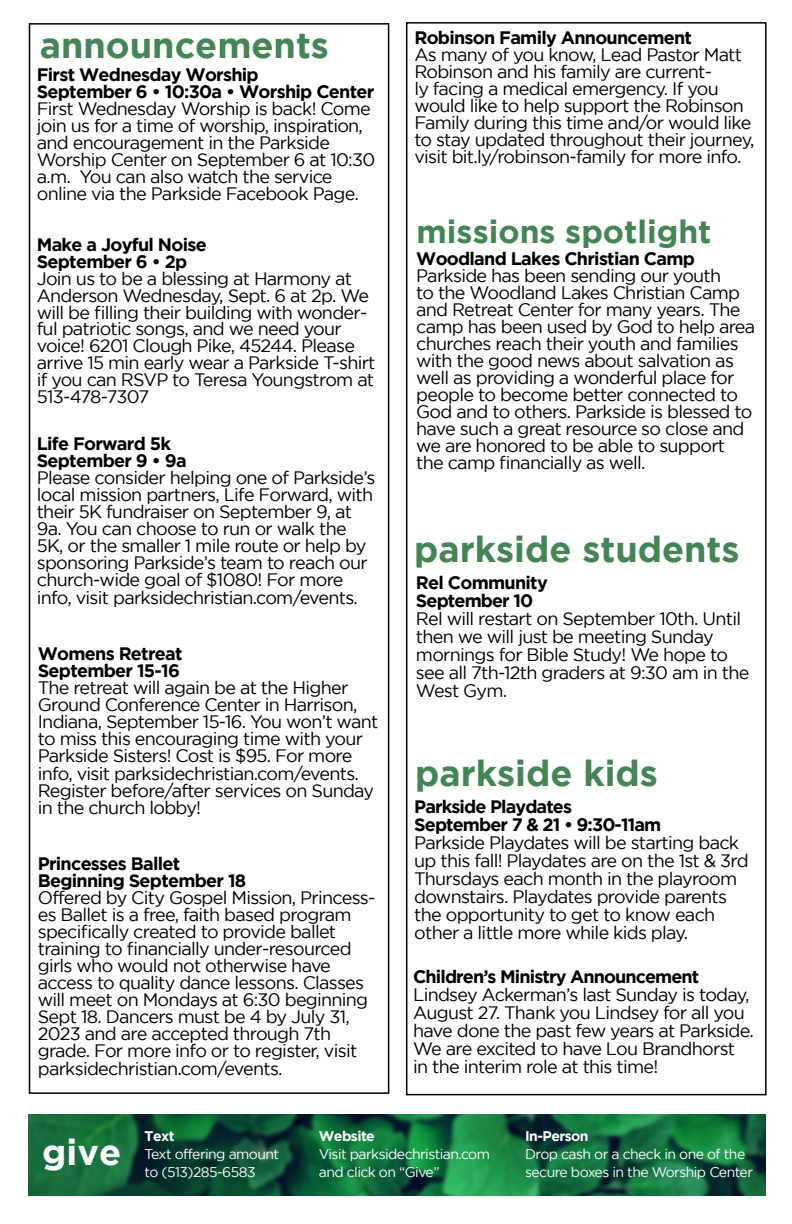
<style>
.page{position:relative;width:792px;height:1224px;background:#fff}
.page>*{position:absolute;margin:0;border:0;box-sizing:border-box;transform-origin:0 0}
.t1{font:700 36px "Gotham";color:#448555}
.t2{font:700 36px "Gotham";color:#fff}
.t3{font:700 32px "Gotham";color:#448555}
.t4{font:18px/17px "Gotham";letter-spacing:-.04em;color:#000}
.t5{font:700 18px/17px "Gotham";letter-spacing:-.04em;color:#000}
.t6{font:14px/18px "Gotham";letter-spacing:-.04em;color:#fff}
.t7{font:700 14px "Gotham";letter-spacing:-.04em;color:#fff}
</style>
<div class="page">
<img style="left:29px;top:1114px;width:736px;height:82px">
<div style="left:29px;top:23px;width:360px;height:1071px;border:2px solid #000"></div>
<div style="left:406px;top:22px;width:361px;height:1073px;border:2px solid #000"></div>
<h1 class="t1" style="left:40px;top:24px;width:291px">announcements</h1>
<p class="t5" style="left:37px;top:65px;width:339px">First Wednesday Worship<br>September 6 • 10:30a • Worship Center</p>
<p class="t4" style="left:37px;top:99px;width:340px">First Wednesday Worship is back! Come join us for a time of worship, inspiration, and encouragement in the Parkside Worship Center on September 6 at 10:30 a.m. You can also watch the service online via the Parkside Facebook Page.</p>
<p class="t5" style="left:37px;top:235px;width:171px">Make a Joyful Noise<br>September 6 • 2p</p>
<p class="t4" style="left:37px;top:269px;width:340px">Join us to be a blessing at Harmony at Anderson Wednesday, Sept. 6 at 2p. We will be filling their building with wonder&shy;ful patriotic songs, and we need your voice! 6201 Clough Pike, 45244. Please arrive 15 min early wear a Parkside T-shirt if you can RSVP to Teresa Youngstrom at 513-478-7307</p>
<p class="t5" style="left:37px;top:435px;width:151px">Life Forward 5k<br>September 9 • 9a</p>
<p class="t4" style="left:37px;top:469px;width:340px">Please consider helping one of Parkside’s local mission partners, Life Forward, with their 5K fundraiser on September 9, at 9a. You can choose to run or walk the 5K, or the smaller 1 mile route or help by sponsoring Parkside’s team to reach our church-wide goal of $1080! For more info, visit parksidechristian.com/events.</p>
<p class="t5" style="left:38px;top:645px;width:146px">Womens Retreat<br>September 15-16</p>
<p class="t4" style="left:38px;top:679px;width:342px">The retreat will again be at the Higher Ground Conference Center in Harrison, Indiana, September 15-16. You won’t want to miss this encouraging time with your Parkside Sisters! Cost is $95. For more info, visit parksidechristian.com/events.<br>Register before/after services on Sunday in the church lobby!</p>
<p class="t5" style="left:38px;top:854px;width:210px">Princesses Ballet<br>Beginning September 18</p>
<p class="t4" style="left:38px;top:889px;width:339px">Offered by City Gospel Mission, Princess&shy;es Ballet is a free, faith based program specifically created to provide ballet training to financially under-resourced girls who would not otherwise have access to quality dance lessons. Classes will meet on Mondays at 6:30 beginning Sept 18. Dancers must be 4 by July 31, 2023 and are accepted through 7th grade. For more info or to register, visit parksidechristian.com/events.</p>
<p class="t5" style="left:414px;top:29px;width:279px">Robinson Family Announcement</p>
<p class="t4" style="left:414px;top:46px;width:342px">As many of you know, Lead Pastor Matt Robinson and his family are current-<br>ly facing a medical emergency. If you would like to help support the Robinson Family during this time and/or would like to stay updated throughout their journey, visit bit.ly/robinson-family for more info.</p>
<h2 class="t3" style="left:417px;top:213px;width:297px">missions spotlight</h2>
<p class="t5" style="left:416px;top:249px;width:280px">Woodland Lakes Christian Camp</p>
<p class="t4" style="left:416px;top:267px;width:341px">Parkside has been sending our youth<br>to the Woodland Lakes Christian Camp and Retreat Center for many years. The camp has been used by God to help area churches reach their youth and families with the good news about salvation as well as providing a wonderful place for people to become better connected to God and to others. Parkside is blessed to have such a great resource so close and we are honored to be able to support the camp financially as well.</p>
<h1 class="t1" style="left:414px;top:528px;width:327px">parkside students</h1>
<p class="t5" style="left:416px;top:573px;width:133px;line-height:18px">Rel Community<br>September 10</p>
<p class="t4" style="left:416px;top:610px;width:335px;line-height:18px">Rel will restart on September 10th. Until then we will just be meeting Sunday mornings for Bible Study! We hope to see all 7th-12th graders at 9:30 am in the<br>West Gym.</p>
<h1 class="t1" style="left:415px;top:752px;width:244px">parkside kids</h1>
<p class="t5" style="left:414px;top:798px;width:249px;line-height:18px">Parkside Playdates<br>September 7 &amp; 21 • 9:30-11am</p>
<p class="t4" style="left:414px;top:834px;width:336px;line-height:18px">Parkside Playdates will be starting back up this fall! Playdates are on the 1st &amp; 3rd Thursdays each month in the playroom downstairs. Playdates provide parents the opportunity to get to know each other a little more while kids play.</p>
<p class="t5" style="left:413px;top:967px;width:288px">Children’s Ministry Announcement</p>
<p class="t4" style="left:413px;top:985px;width:342px;line-height:18px">Lindsey Ackerman’s last Sunday is today, August 27. Thank you Lindsey for all you have done the past few years at Parkside.<br>We are excited to have Lou Brandhorst in the interim role at this time!</p>
<h1 class="t2" style="left:42px;top:1131px;width:80px">give</h1>
<p class="t7" style="left:145px;top:1128px;width:31px">Text</p>
<p class="t6" style="left:145px;top:1145px;width:136px">Text offering amount to (513)285-6583</p>
<p class="t7" style="left:319px;top:1128px;width:58px">Website</p>
<p class="t6" style="left:319px;top:1145px;width:173px">Visit parksidechristian.com and click on “Give”</p>
<p class="t7" style="left:525px;top:1128px;width:65px">In-Person</p>
<p class="t6" style="left:525px;top:1145px;width:229px">Drop cash or a check in one of the secure boxes in the Worship Center</p>
</div>
